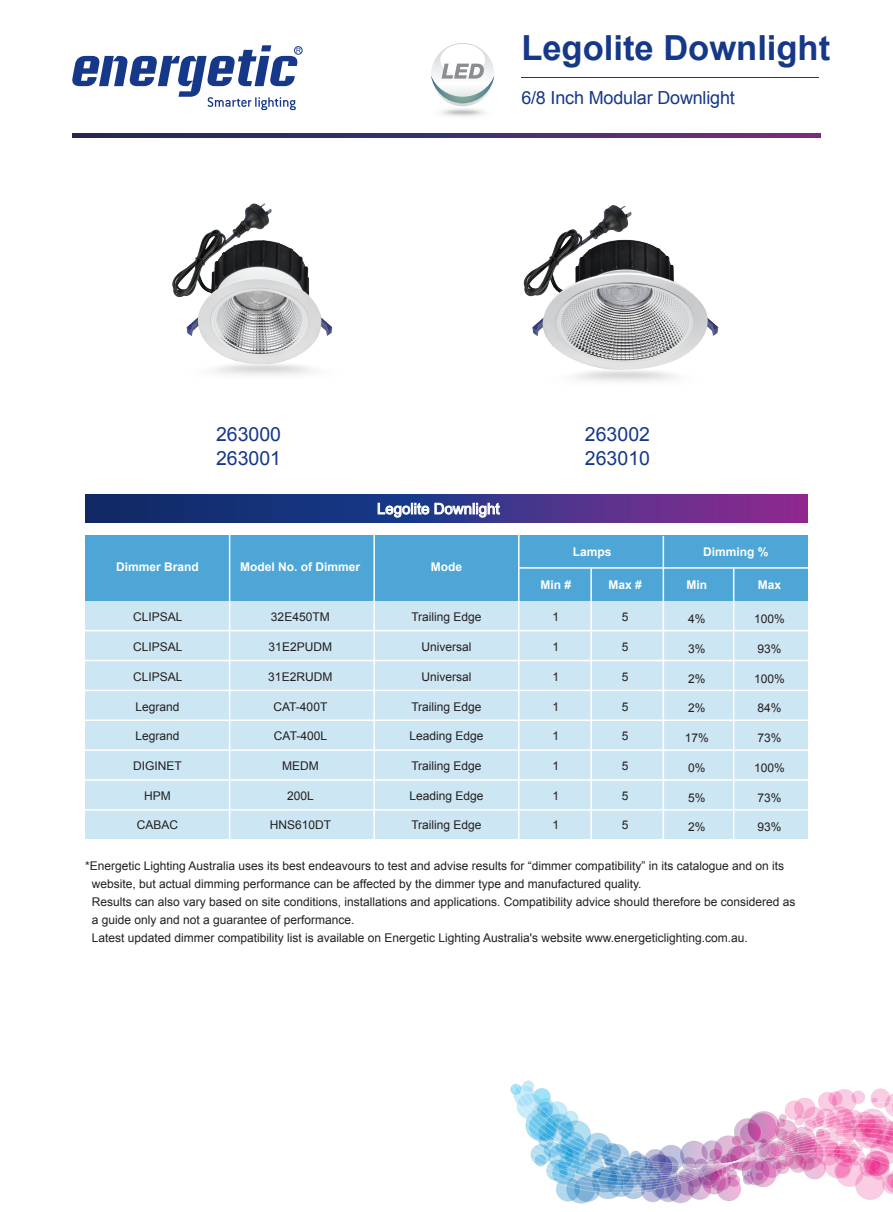
<style>
.page{position:relative;width:893px;height:1212px;background:#fff}
.page>*{position:absolute;margin:0;border:0;box-sizing:border-box;transform-origin:0 0}
.t1{font:700 34.5px "Arial";color:#153889}
.t2{font:19.5px/23.4px "Arial";color:#153989}
.t3{font:18px "Arial";letter-spacing:-.01em;color:#153889}
.t4{font:15px "Arial";color:#fff}
.t5{font:12px/18px "Arial";color:#231f20}
.t6{font:700 12px "Arial";color:#fff}
</style>
<div class="page">
<img style="left:510px;top:1080px;width:383px;height:123px">
<svg style="left:72px;top:45px;width:229px;height:65px"></svg>
<div style="left:294px;top:46px;width:8px;height:9px;border:1px solid #153889;border-radius:50%"></div>
<svg style="left:431px;top:43px;width:63px;height:63px"></svg>
<div style="left:440px;top:44px;width:45px;height:32px;background:#fff;border-radius:50%"></div>
<svg style="left:431px;top:64px;width:63px;height:39px"></svg>
<svg style="left:72px;top:134px;width:749px;height:4px;background:#442e68"></svg>
<hr style="left:521px;top:77px;width:298px;height:1px;background:#153889">
<svg style="left:85px;top:495px;width:723px;height:27px;background:#3c3082"></svg>
<div style="left:85px;top:535px;width:723px;height:66px;background:#4da6d6"></div>
<div style="left:85px;top:601px;width:723px;height:30px;background:#cde6f3"></div>
<div style="left:85px;top:631px;width:723px;height:29px;background:#cde6f3"></div>
<div style="left:85px;top:660px;width:723px;height:30px;background:#cde6f3"></div>
<div style="left:85px;top:690px;width:723px;height:30px;background:#cde6f3"></div>
<div style="left:85px;top:720px;width:723px;height:30px;background:#cde6f3"></div>
<div style="left:85px;top:750px;width:723px;height:30px;background:#cde6f3"></div>
<div style="left:85px;top:780px;width:723px;height:30px;background:#cde6f3"></div>
<hr style="left:85px;top:630px;width:723px;height:1px;background:#fff">
<hr style="left:85px;top:660px;width:723px;height:1px;background:#fff">
<hr style="left:85px;top:690px;width:723px;height:1px;background:#fff">
<hr style="left:85px;top:719px;width:723px;height:2px;background:#fff">
<hr style="left:85px;top:749px;width:723px;height:2px;background:#fff">
<hr style="left:85px;top:779px;width:723px;height:2px;background:#fff">
<div style="left:85px;top:810px;width:723px;height:30px;background:#cde6f3"></div>
<hr style="left:85px;top:809px;width:723px;height:2px;background:#fff">
<hr style="left:85px;top:839px;width:723px;height:1px;background:#fff">
<hr style="left:229px;top:535px;width:1px;height:305px;background:#fff">
<hr style="left:373px;top:535px;width:2px;height:305px;background:#fff">
<hr style="left:518px;top:535px;width:1px;height:305px;background:#fff">
<svg style="left:378px;top:503px;width:122px;height:14px;background:#7b88b9"></svg>
<hr style="left:663px;top:536px;width:1px;height:303px;background:#fff">
<hr style="left:733px;top:569px;width:1px;height:270px;background:#fff">
<hr style="left:590px;top:569px;width:2px;height:270px;background:#fff">
<hr style="left:519px;top:567px;width:289px;height:2px;background:#fff">
<img style="left:172px;top:203px;width:161px;height:168px">
<img style="left:523px;top:205px;width:196px;height:175px">
<h1 class="t1" style="left:521px;top:25px;width:310px">Legolite Downlight</h1>
<h3 class="t3" style="left:521px;top:86px;width:215px">6/8 Inch Modular Downlight</h3>
<h2 class="t2" style="left:216px;top:423px;width:67px">263000<br>263001</h2>
<h2 class="t2" style="left:585px;top:423px;width:67px">263002<br>263010</h2>
<p class="t4" style="left:377px;top:499px;width:124px">Legolite Downlight</p>
<p class="t6" style="left:116px;top:559px;width:84px">Dimmer Brand</p>
<p class="t6" style="left:240px;top:559px;width:122px">Model No. of Dimmer</p>
<p class="t5" style="left:133px;top:608px;width:51px">CLIPSAL</p>
<p class="t5" style="left:133px;top:638px;width:51px">CLIPSAL</p>
<p class="t5" style="left:133px;top:668px;width:51px">CLIPSAL</p>
<p class="t5" style="left:135px;top:697px;width:46px">Legrand</p>
<p class="t5" style="left:135px;top:727px;width:46px">Legrand</p>
<p class="t5" style="left:133px;top:757px;width:50px">DIGINET</p>
<p class="t5" style="left:144px;top:786px;width:28px">HPM</p>
<p class="t5" style="left:137px;top:816px;width:43px">CABAC</p>
<p class="t5" style="left:271px;top:608px;width:60px">32E450TM</p>
<p class="t5" style="left:269px;top:638px;width:65px">31E2PUDM</p>
<p class="t5" style="left:268px;top:668px;width:66px">31E2RUDM</p>
<p class="t5" style="left:274px;top:697px;width:55px">CAT-400T</p>
<p class="t5" style="left:274px;top:727px;width:55px">CAT-400L</p>
<p class="t5" style="left:282px;top:757px;width:38px">MEDM</p>
<p class="t5" style="left:287px;top:786px;width:28px">200L</p>
<p class="t5" style="left:270px;top:816px;width:63px">HNS610DT</p>
<p class="t6" style="left:431px;top:559px;width:33px">Mode</p>
<p class="t5" style="left:411px;top:608px;width:72px">Trailing Edge</p>
<p class="t5" style="left:421px;top:638px;width:52px">Universal</p>
<p class="t5" style="left:421px;top:668px;width:52px">Universal</p>
<p class="t5" style="left:411px;top:697px;width:72px">Trailing Edge</p>
<p class="t5" style="left:409px;top:727px;width:76px">Leading Edge</p>
<p class="t5" style="left:411px;top:757px;width:72px">Trailing Edge</p>
<p class="t5" style="left:409px;top:786px;width:76px">Leading Edge</p>
<p class="t5" style="left:411px;top:816px;width:72px">Trailing Edge</p>
<p class="t6" style="left:573px;top:544px;width:40px">Lamps</p>
<p class="t6" style="left:703px;top:544px;width:67px">Dimming %</p>
<p class="t6" style="left:540px;top:577px;width:32px">Min #</p>
<p class="t6" style="left:608px;top:577px;width:35px">Max #</p>
<p class="t6" style="left:686px;top:577px;width:22px">Min</p>
<p class="t6" style="left:758px;top:577px;width:25px">Max</p>
<p class="t5" style="left:552px;top:608px;width:8px">1</p>
<p class="t5" style="left:552px;top:638px;width:8px">1</p>
<p class="t5" style="left:552px;top:668px;width:8px">1</p>
<p class="t5" style="left:552px;top:697px;width:8px">1</p>
<p class="t5" style="left:552px;top:727px;width:8px">1</p>
<p class="t5" style="left:552px;top:757px;width:8px">1</p>
<p class="t5" style="left:552px;top:786px;width:8px">1</p>
<p class="t5" style="left:552px;top:816px;width:8px">1</p>
<p class="t5" style="left:622px;top:608px;width:8px">5</p>
<p class="t5" style="left:622px;top:638px;width:8px">5</p>
<p class="t5" style="left:622px;top:668px;width:8px">5</p>
<p class="t5" style="left:622px;top:697px;width:8px">5</p>
<p class="t5" style="left:622px;top:727px;width:8px">5</p>
<p class="t5" style="left:622px;top:757px;width:8px">5</p>
<p class="t5" style="left:622px;top:786px;width:8px">5</p>
<p class="t5" style="left:622px;top:816px;width:8px">5</p>
<p class="t5" style="left:688px;top:610px;width:19px">4%</p>
<p class="t5" style="left:688px;top:640px;width:19px">3%</p>
<p class="t5" style="left:688px;top:670px;width:19px">2%</p>
<p class="t5" style="left:688px;top:699px;width:19px">2%</p>
<p class="t5" style="left:685px;top:729px;width:26px">17%</p>
<p class="t5" style="left:688px;top:759px;width:19px">0%</p>
<p class="t5" style="left:688px;top:788px;width:19px">5%</p>
<p class="t5" style="left:688px;top:818px;width:19px">2%</p>
<p class="t5" style="left:754px;top:610px;width:32px">100%</p>
<p class="t5" style="left:757px;top:640px;width:26px">93%</p>
<p class="t5" style="left:754px;top:670px;width:32px">100%</p>
<p class="t5" style="left:757px;top:699px;width:26px">84%</p>
<p class="t5" style="left:757px;top:729px;width:26px">73%</p>
<p class="t5" style="left:754px;top:759px;width:32px">100%</p>
<p class="t5" style="left:757px;top:788px;width:26px">73%</p>
<p class="t5" style="left:757px;top:818px;width:26px">93%</p>
<p class="t5" style="left:92px;top:857px;width:705px;text-indent:-7px">*Energetic Lighting Australia uses its best endeavours to test and advise results for “dimmer compatibility” in its catalogue and on its website, but actual dimming performance can be affected by the dimmer type and manufactured quality.<br>Results can also vary based on site conditions, installations and applications. Compatibility advice should therefore be considered as a guide only and not a guarantee of performance.<br>Latest updated dimmer compatibility list is available on Energetic Lighting Australia's website www.energeticlighting.com.au.</p>
</div>
